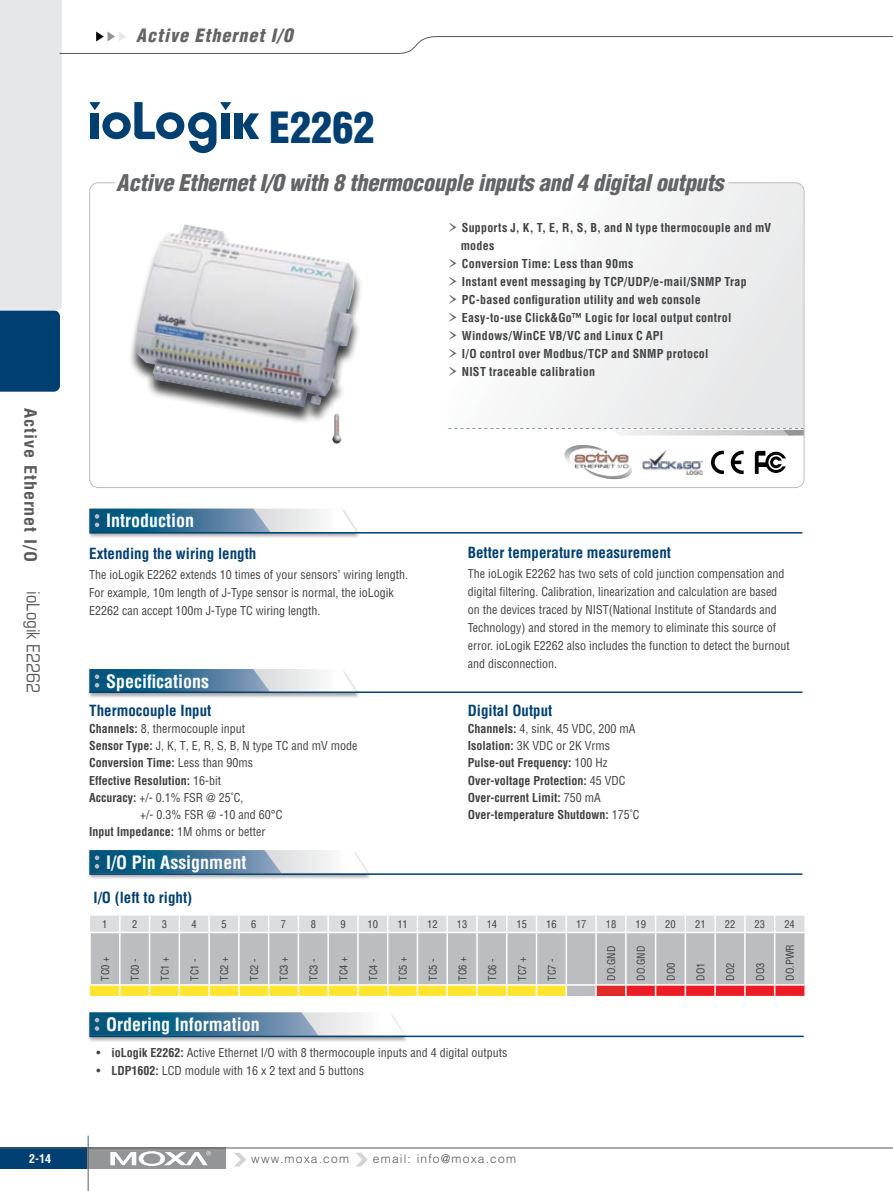
<style>
.page{position:relative;width:893px;height:1191px;background:#fff}
.page>*{position:absolute;margin:0;border:0;box-sizing:border-box;transform-origin:0 0}
.t1{font:900 condensed 42px "Helvetica";color:#003f71}
.t2{font:italic 900 condensed 22.5px "Helvetica";letter-spacing:-.015em;color:#636466}
.t3{font:700 condensed 18px "Helvetica";color:#fff}
.t4{font:italic 900 condensed 18px "Helvetica";letter-spacing:.055em;color:#636466}
.t5{font:condensed 18px "Eurostile";color:#58595b}
.t6{font:700 condensed 16.5px "Helvetica";letter-spacing:.05em;color:#58595b;scale:1.1 1}
.t7{font:700 condensed 15px "Helvetica";color:#003f71}
.t8{font:condensed 12px/18px "Helvetica";color:#414042}
.t9{font:700 condensed 12px/17.1px "Helvetica";letter-spacing:.015em;color:#414042}
.t10{font:300 12px "Helvetica";letter-spacing:.1em;color:#58595b}
.t11{font:700 condensed 12px "Helvetica";color:#fff}
.t12{font:condensed 10.5px "Helvetica";color:#414042}
.s1{font-family:"Garamond Premr Pro";font-weight:400;font-stretch:normal;font-size:24px;color:#636466}
.s2{font-weight:700}
.s3{font-weight:400}
</style>
<div class="page">
<div style="left:0;top:1147px;width:88px;height:22px;background:#003f71"></div>
<div style="left:88px;top:1147px;width:138px;height:22px;background:#939597"></div>
<hr style="left:0;top:1147px;width:893px;height:1px;background:#58595b">
<svg style="left:110px;top:1151px;width:101px;height:15px"></svg>
<hr style="left:88px;top:1135px;width:1px;height:56px;background:#5a5a5d">
<svg style="left:234px;top:1152px;width:12px;height:14px"></svg>
<svg style="left:356px;top:1152px;width:12px;height:14px"></svg>
<svg style="left:522px;top:392px;width:280px;height:36px"></svg>
<svg style="left:467px;top:428px;width:335px;height:7px"></svg>
<svg style="left:0;top:0;width:893px;height:392px"></svg>
<div style="left:128px;top:226px;width:339px;height:252px;background:#fff"></div>
<img style="left:136px;top:232px;width:219px;height:175px">
<div style="left:87px;top:669px;width:280px;height:36px;background:#000;opacity:.35"></div>
<svg style="left:89px;top:669px;width:267px;height:22px"></svg>
<hr style="left:89px;top:691px;width:713px;height:2px;background:#003f71">
<div style="left:87px;top:1012px;width:329px;height:36px;background:#000;opacity:.35"></div>
<hr style="left:89px;top:1035px;width:715px;height:2px;background:#003f71">
<svg style="left:89px;top:1012px;width:316px;height:23px"></svg>
<div style="left:87px;top:508px;width:280px;height:37px;background:#000;opacity:.35"></div>
<svg style="left:89px;top:508px;width:267px;height:24px"></svg>
<hr style="left:89px;top:532px;width:713px;height:1px;background:#003f71">
<div style="left:87px;top:850px;width:291px;height:36px;background:#000;opacity:.35"></div>
<hr style="left:89px;top:873px;width:713px;height:2px;background:#003f71">
<svg style="left:89px;top:850px;width:279px;height:23px"></svg>
<svg style="left:90px;top:915px;width:714px;height:81px;background:#cec6ba"></svg>
<svg style="left:711px;top:451px;width:13px;height:23px"></svg>
<svg style="left:731px;top:451px;width:13px;height:23px"></svg>
<img style="left:642px;top:450px;width:61px;height:25px">
<img style="left:564px;top:445px;width:68px;height:34px">
<img style="left:332px;top:414px;width:10px;height:29px">
<svg style="left:755px;top:451px;width:31px;height:23px"></svg>
<h3 class="t4" style="left:136px;top:24px;width:158px">Active Ethernet I/O</h3>
<h1 class="t1" style="left:269px;top:102px;width:106px">E2262</h1>
<h2 class="t2" style="left:116px;top:169px;width:609px">Active Ethernet I/O with 8 thermocouple inputs and 4 digital outputs</h2>
<h3 class="t6" style="left:41px;top:408px;width:141px;rotate:90deg">Active Ethernet I/O</h3>
<h3 class="t5" style="left:44px;top:591px;width:104px;rotate:90deg">ioLogik E2262</h3>
<p class="t9" style="left:447px;top:219px;width:325px"><span class="s1">›</span> Supports J, K, T, E, R, S, B, and N type thermocouple and mV</p>
<p class="t9" style="left:461px;top:237px;width:35px">modes</p>
<p class="t9" style="left:447px;top:255px;width:188px"><span class="s1">›</span> Conversion Time: Less than 90ms</p>
<p class="t9" style="left:447px;top:273px;width:301px"><span class="s1">›</span> Instant event messaging by TCP/UDP/e-mail/SNMP Trap</p>
<p class="t9" style="left:447px;top:291px;width:255px"><span class="s1">›</span> PC-based configuration utility and web console</p>
<p class="t9" style="left:447px;top:309px;width:286px"><span class="s1">›</span> Easy-to-use Click&amp;Go™ Logic for local output control</p>
<p class="t9" style="left:447px;top:327px;width:217px"><span class="s1">›</span> Windows/WinCE VB/VC and Linux C API</p>
<p class="t9" style="left:447px;top:345px;width:263px"><span class="s1">›</span> I/O control over Modbus/TCP and SNMP protocol</p>
<p class="t9" style="left:447px;top:363px;width:149px"><span class="s1">›</span> NIST traceable calibration</p>
<h3 class="t3" style="left:106px;top:510px;width:90px">Introduction</h3>
<p class="t7" style="left:89px;top:544px;width:169px">Extending the wiring length</p>
<p class="t8" style="left:89px;top:565px;width:320px">The ioLogik E2262 extends 10 times of your sensors’ wiring length.<br>For example, 10m length of J-Type sensor is normal, the ioLogik<br>E2262 can accept 100m J-Type TC wiring length.</p>
<h3 class="t3" style="left:106px;top:670px;width:104px">Specifications</h3>
<p class="t7" style="left:89px;top:701px;width:124px">Thermocouple Input</p>
<p class="t8" style="left:89px;top:719px;width:157px"><span class="s2">Channels:</span> 8, thermocouple input</p>
<p class="t8" style="left:89px;top:736px;width:270px"><span class="s2">Sensor Type:</span> J, K, T, E, R, S, B, N type TC and mV mode</p>
<p class="t9" style="left:89px;top:754px;width:165px">Conversion Time: <span class="s3">Less than 90ms</span></p>
<p class="t9" style="left:89px;top:771px;width:133px">Effective Resolution: <span class="s3">16-bit</span></p>
<p class="t8" style="left:89px;top:788px;width:156px"><span class="s2">Accuracy:</span> +/- 0.1% FSR @ 25˚C,</p>
<p class="t8" style="left:140px;top:805px;width:144px">+/- 0.3% FSR @ -10 and 60°C</p>
<p class="t9" style="left:89px;top:823px;width:178px">Input Impedance: <span class="s3">1M ohms or better</span></p>
<p class="t7" style="left:468px;top:543px;width:205px">Better temperature measurement</p>
<p class="t8" style="left:468px;top:565px;width:324px">The ioLogik E2262 has two sets of cold junction compensation and digital filtering. Calibration, linearization and calculation are based on the devices traced by NIST(National Institute of Standards and Technology) and stored in the memory to eliminate this source of error. ioLogik E2262 also includes the function to detect the burnout and disconnection.</p>
<p class="t7" style="left:468px;top:701px;width:86px">Digital Output</p>
<p class="t9" style="left:468px;top:720px;width:173px">Channels: <span class="s3">4, sink, 45 VDC, 200 mA<br></span>Isolation: <span class="s3">3K VDC or 2K Vrms<br></span>Pulse-out Frequency: <span class="s3">100 Hz<br></span>Over-voltage Protection: <span class="s3">45 VDC<br></span>Over-current Limit: <span class="s3">750 mA<br></span>Over-temperature Shutdown: <span class="s3">175˚C</span></p>
<h3 class="t3" style="left:106px;top:851px;width:142px">I/O Pin Assignment</h3>
<p class="t7" style="left:94px;top:888px;width:100px">I/O (left to right)</p>
<p class="t12" style="left:102px;top:918px;width:7px">1</p>
<p class="t12" style="left:132px;top:918px;width:7px">2</p>
<p class="t12" style="left:162px;top:918px;width:7px">3</p>
<p class="t12" style="left:192px;top:918px;width:7px">4</p>
<p class="t12" style="left:221px;top:918px;width:7px">5</p>
<p class="t12" style="left:251px;top:918px;width:7px">6</p>
<p class="t12" style="left:281px;top:918px;width:7px">7</p>
<p class="t12" style="left:311px;top:918px;width:7px">8</p>
<p class="t12" style="left:340px;top:918px;width:7px">9</p>
<p class="t12" style="left:368px;top:918px;width:12px">10</p>
<p class="t12" style="left:397px;top:918px;width:12px">11</p>
<p class="t12" style="left:427px;top:918px;width:12px">12</p>
<p class="t12" style="left:457px;top:918px;width:12px">13</p>
<p class="t12" style="left:487px;top:918px;width:12px">14</p>
<p class="t12" style="left:516px;top:918px;width:12px">15</p>
<p class="t12" style="left:546px;top:918px;width:12px">16</p>
<p class="t12" style="left:576px;top:918px;width:12px">17</p>
<p class="t12" style="left:606px;top:918px;width:12px">18</p>
<p class="t12" style="left:635px;top:918px;width:12px">19</p>
<p class="t12" style="left:665px;top:918px;width:12px">20</p>
<p class="t12" style="left:695px;top:918px;width:12px">21</p>
<p class="t12" style="left:725px;top:918px;width:12px">22</p>
<p class="t12" style="left:755px;top:918px;width:12px">23</p>
<p class="t12" style="left:784px;top:918px;width:12px">24</p>
<p class="t12" style="left:99px;top:980px;width:26px;rotate:-90deg">TC0 +</p>
<p class="t12" style="left:129px;top:980px;width:24px;rotate:-90deg">TC0 -</p>
<p class="t12" style="left:158px;top:980px;width:26px;rotate:-90deg">TC1 +</p>
<p class="t12" style="left:188px;top:980px;width:24px;rotate:-90deg">TC1 -</p>
<p class="t12" style="left:218px;top:980px;width:26px;rotate:-90deg">TC2 +</p>
<p class="t12" style="left:248px;top:980px;width:24px;rotate:-90deg">TC2 -</p>
<p class="t12" style="left:277px;top:980px;width:26px;rotate:-90deg">TC3 +</p>
<p class="t12" style="left:307px;top:980px;width:24px;rotate:-90deg">TC3 -</p>
<p class="t12" style="left:337px;top:980px;width:26px;rotate:-90deg">TC4 +</p>
<p class="t12" style="left:367px;top:980px;width:24px;rotate:-90deg">TC4 -</p>
<p class="t12" style="left:396px;top:980px;width:26px;rotate:-90deg">TC5 +</p>
<p class="t12" style="left:426px;top:980px;width:24px;rotate:-90deg">TC5 -</p>
<p class="t12" style="left:456px;top:980px;width:26px;rotate:-90deg">TC6 +</p>
<p class="t12" style="left:486px;top:980px;width:24px;rotate:-90deg">TC6 -</p>
<p class="t12" style="left:516px;top:980px;width:26px;rotate:-90deg">TC7 +</p>
<p class="t12" style="left:545px;top:980px;width:24px;rotate:-90deg">TC7 -</p>
<p class="t12" style="left:783px;top:980px;width:38px;rotate:-90deg">DO.PWR</p>
<p class="t12" style="left:605px;top:980px;width:36px;rotate:-90deg">DO.GND</p>
<p class="t12" style="left:635px;top:980px;width:36px;rotate:-90deg">DO.GND</p>
<p class="t12" style="left:664px;top:980px;width:20px;rotate:-90deg">DO0</p>
<p class="t12" style="left:694px;top:980px;width:20px;rotate:-90deg">DO1</p>
<p class="t12" style="left:724px;top:980px;width:20px;rotate:-90deg">DO2</p>
<p class="t12" style="left:754px;top:980px;width:20px;rotate:-90deg">DO3</p>
<h3 class="t3" style="left:106px;top:1013px;width:155px">Ordering Information</h3>
<p class="t8" style="left:97px;top:1043px;width:412px">• <span class="s2">ioLogik E2262:</span> Active Ethernet I/O with 8 thermocouple inputs and 4 digital outputs</p>
<p class="t8" style="left:97px;top:1061px;width:269px">• <span class="s2">LDP1602:</span> LCD module with 16 x 2 text and 5 buttons</p>
<p class="t11" style="left:29px;top:1151px;width:23px">2-14</p>
<p class="t10" style="left:251px;top:1151px;width:99px">www.moxa.com</p>
<p class="t10" style="left:373px;top:1151px;width:145px">email: info@moxa.com</p>
</div>
